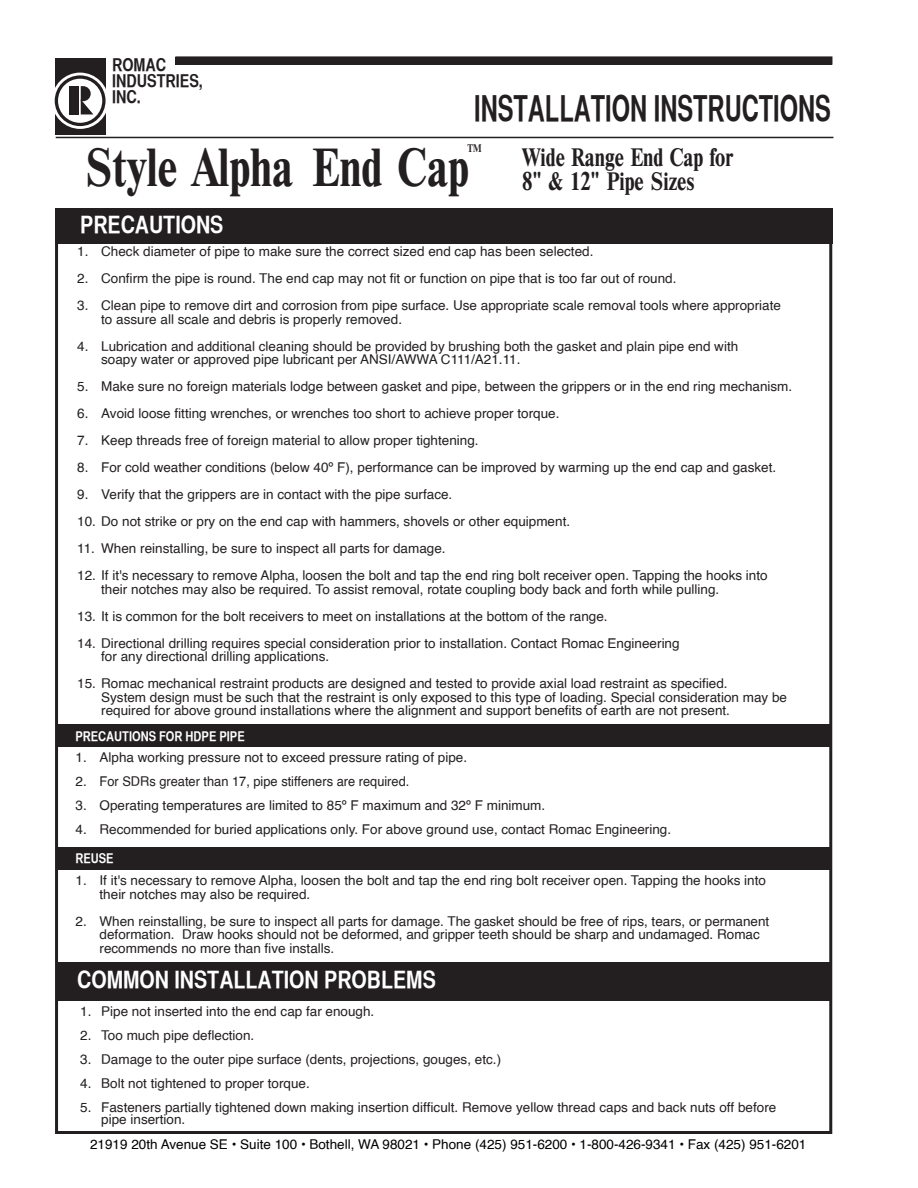
<style>
.page{position:relative;width:918px;height:1188px;background:#fff}
.page>*{position:absolute;margin:0;border:0;box-sizing:border-box;transform-origin:0 0}
.Product_Name{font:700 51px "Times";color:#231f20;scale:.8 1}
.t1{font:700 36px "Helvetica CY";color:#231f20;scale:.8 1}
.List_Head{font:700 24px "Helvetica CY";color:#fff}
.Product_Name-2{font:700 24px/24px "Times";color:#231f20;scale:.8 1}
.t2{font:700 17.85px/16.2px "Helvetica CY";color:#231f20}
.t3{font:13.5px/13.5px "Helvetica";color:#231f20}
.t4{font:13.5px "Helvetica";color:#000}
.t5{font:700 13.5px "Helvetica CY";color:#fff}
.Product_Name-3{font:700 10.5px "Times";color:#231f20;scale:.8 1}
</style>
<div class="page">
<div style="left:55px;top:58px;width:50px;height:77px;background:#231f20"></div>
<svg style="left:52px;top:73px;width:57px;height:56px"></svg>
<svg style="left:55px;top:75px;width:51px;height:51px"></svg>
<div style="left:58px;top:79px;width:44px;height:44px;background:#fff;border-radius:50%"></div>
<div style="left:70px;top:86px;width:9px;height:28px;background:#231f20"></div>
<svg style="left:81px;top:86px;width:12px;height:28px"></svg>
<div style="left:176px;top:57px;width:656px;height:7px;background:#231f20"></div>
<div style="left:176px;top:57px;width:656px;height:8px;border:1px solid #231f20"></div>
<hr style="left:56px;top:137px;width:777px;height:1px;background:#231f20">
<div style="left:56px;top:724px;width:776px;height:23px;background:#231f20"></div>
<div style="left:56px;top:847px;width:776px;height:23px;background:#231f20"></div>
<div style="left:55px;top:208px;width:777px;height:35px;background:#231f20"></div>
<div style="left:56px;top:963px;width:776px;height:38px;background:#231f20"></div>
<h3 class="t2" style="left:112px;top:56px;width:92px">ROMAC<br>INDUSTRIES,<br>INC.</h3>
<h2 class="t1" style="left:474px;top:86px;width:448px">INSTALLATION INSTRUCTIONS</h2>
<p class="Product_Name-3" style="left:467px;top:142px;width:20px">TM</p>
<p class="Product_Name" style="left:85px;top:137px;width:481px">Style Alpha End Cap</p>
<p class="Product_Name-2" style="left:522px;top:145px;width:265px">Wide Range End Cap for<br>8" &amp; 12" Pipe Sizes</p>
<p class="List_Head" style="left:80px;top:210px;width:145px">PRECAUTIONS</p>
<p class="t3" style="left:77px;top:245px;width:518px">1. Check diameter of pipe to make sure the correct sized end cap has been selected.</p>
<p class="t3" style="left:77px;top:272px;width:601px">2. Confirm the pipe is round. The end cap may not fit or function on pipe that is too far out of round.</p>
<p class="t3" style="left:101px;top:299px;width:681px;text-indent:-24px">3. Clean pipe to remove dirt and corrosion from pipe surface. Use appropriate scale removal tools where appropriate to assure all scale and debris is properly removed.</p>
<p class="t3" style="left:101px;top:340px;width:639px;text-indent:-24px">4. Lubrication and additional cleaning should be provided by brushing both the gasket and plain pipe end with soapy water or approved pipe lubricant per ANSI/AWWA C111/A21.11.</p>
<p class="t3" style="left:77px;top:380px;width:717px">5. Make sure no foreign materials lodge between gasket and pipe, between the grippers or in the end ring mechanism.</p>
<p class="t3" style="left:77px;top:407px;width:484px">6. Avoid loose fitting wrenches, or wrenches too short to achieve proper torque.</p>
<p class="t3" style="left:77px;top:434px;width:403px">7. Keep threads free of foreign material to allow proper tightening.</p>
<p class="t3" style="left:77px;top:461px;width:700px">8. For cold weather conditions (below 40º F), performance can be improved by warming up the end cap and gasket.</p>
<p class="t3" style="left:77px;top:488px;width:377px">9. Verify that the grippers are in contact with the pipe surface.</p>
<p class="t3" style="left:77px;top:515px;width:494px">10. Do not strike or pry on the end cap with hammers, shovels or other equipment.</p>
<p class="t3" style="left:77px;top:542px;width:370px">11. When reinstalling, be sure to inspect all parts for damage.</p>
<p class="t3" style="left:101px;top:569px;width:668px;text-indent:-24px">12. If it's necessary to remove Alpha, loosen the bolt and tap the end ring bolt receiver open. Tapping the hooks into their notches may also be required. To assist removal, rotate coupling body back and forth while pulling.</p>
<p class="t3" style="left:77px;top:610px;width:532px">13. It is common for the bolt receivers to meet on installations at the bottom of the range.</p>
<p class="t3" style="left:101px;top:637px;width:580px;text-indent:-24px">14. Directional drilling requires special consideration prior to installation. Contact Romac Engineering for any directional drilling applications.</p>
<p class="t3" style="left:101px;top:677px;width:687px;text-indent:-24px">15. Romac mechanical restraint products are designed and tested to provide axial load restraint as specified.<br>System design must be such that the restraint is only exposed to this type of loading. Special consideration may be required for above ground installations where the alignment and support benefits of earth are not present.</p>
<p class="t5" style="left:76px;top:728px;width:171px">PRECAUTIONS FOR HDPE PIPE</p>
<p class="t3" style="left:76px;top:751px;width:393px">1. Alpha working pressure not to exceed pressure rating of pipe.</p>
<p class="t3" style="left:76px;top:775px;width:335px">2. For SDRs greater than 17, pipe stiffeners are required.</p>
<p class="t3" style="left:76px;top:799px;width:471px">3. Operating temperatures are limited to 85º F maximum and 32º F minimum.</p>
<p class="t3" style="left:76px;top:823px;width:597px">4. Recommended for buried applications only. For above ground use, contact Romac Engineering.</p>
<p class="t5" style="left:76px;top:850px;width:40px">REUSE</p>
<p class="t3" style="left:100px;top:874px;width:668px;text-indent:-24px">1. If it's necessary to remove Alpha, loosen the bolt and tap the end ring bolt receiver open. Tapping the hooks into their notches may also be required.</p>
<p class="t3" style="left:100px;top:915px;width:671px;text-indent:-24px">2. When reinstalling, be sure to inspect all parts for damage. The gasket should be free of rips, tears, or permanent deformation. Draw hooks should not be deformed, and gripper teeth should be sharp and undamaged. Romac recommends no more than five installs.</p>
<p class="List_Head" style="left:77px;top:965px;width:360px">COMMON INSTALLATION PROBLEMS</p>
<p class="t3" style="left:80px;top:1005px;width:296px">1. Pipe not inserted into the end cap far enough.</p>
<p class="t3" style="left:80px;top:1029px;width:176px">2. Too much pipe deflection.</p>
<p class="t3" style="left:80px;top:1053px;width:422px">3. Damage to the outer pipe surface (dents, projections, gouges, etc.)</p>
<p class="t3" style="left:80px;top:1077px;width:231px">4. Bolt not tightened to proper torque.</p>
<p class="t3" style="left:101px;top:1101px;width:677px;line-height:12px;text-indent:-21px">5. Fasteners partially tightened down making insertion difficult. Remove yellow thread caps and back nuts off before pipe insertion.</p>
<p class="t4" style="left:90px;top:1133px;width:718px">21919 20th Avenue SE • Suite 100 • Bothell, WA 98021 • Phone (425) 951-6200 • 1-800-426-9341 • Fax (425) 951-6201</p>
</div>
